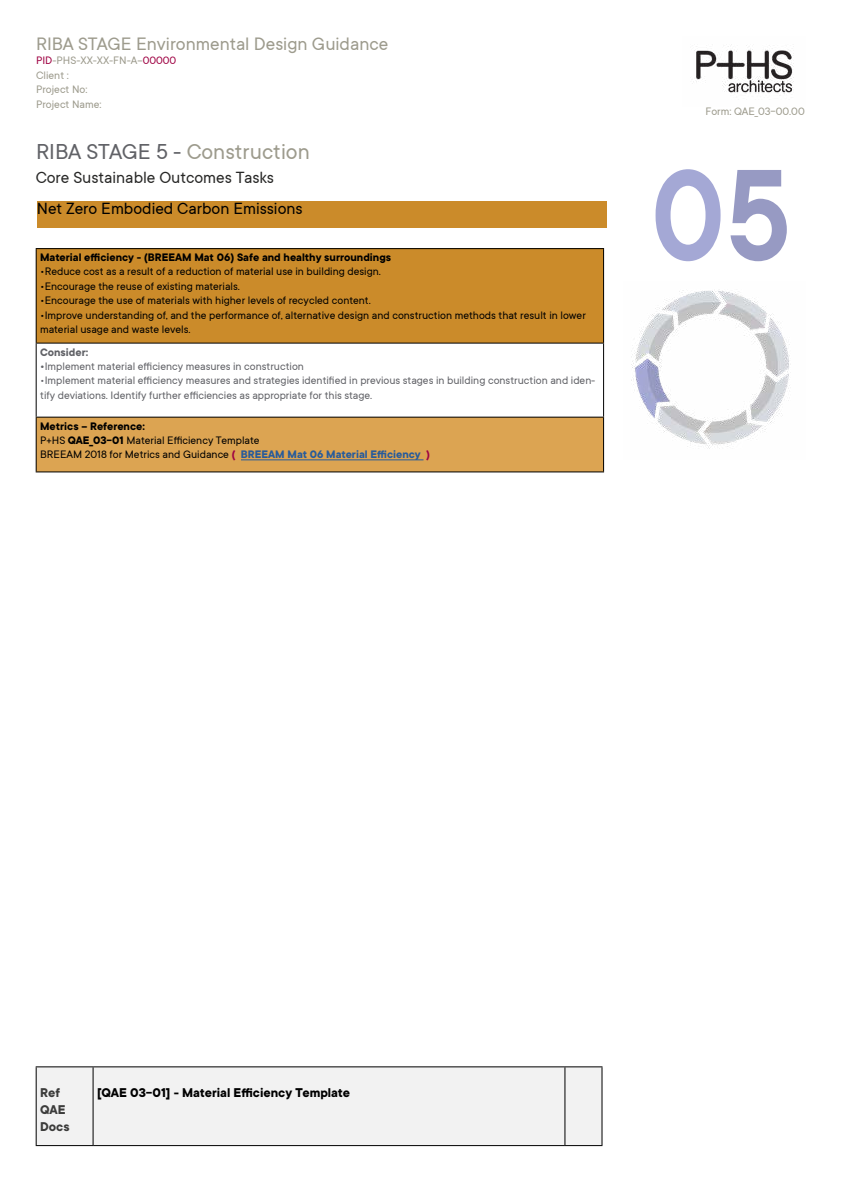
<style>
.page{position:relative;width:842px;height:1191px;background:#fff}
.page>*{position:absolute;margin:0;border:0;box-sizing:border-box;transform-origin:0 0}
.t1{font:600 143.8px "TT Commons";color:#a4a8d5;scale:.87 1}
.t2{font:24px "TT Commons";color:#9d9b8d}
.t3{font:20px "TT Commons";color:#9d9b8d}
.t4{font:18px "TT Commons";color:#000}
.t5{font:18px "TT Commons";color:#282827}
.t6{font:700 14px "TT Commons";color:#000}
.t7{font:700 14px/16.8px "TT Commons";color:#3c3c3b}
.t8{font:12px/14.4px "TT Commons";color:#000}
.t9{font:12px/14.4px "TT Commons";color:#616267}
.t10{font:12px/14.4px "TT Commons";color:#9d9b8d}
.t11{font:700 12px "TT Commons";color:#000}
.t12{font:700 12px "TT Commons";color:#616267}
.s1{color:#9f0243}
.s2{color:#616267}
.s3{font-weight:700}
.s4{font-weight:700;color:#9f0243}
.s5{font-weight:700;color:#275b9b}
.s6{color:#979ac3}
</style>
<div class="page">
<img style="left:692px;top:44px;width:102px;height:50px">
<img style="left:631px;top:290px;width:160px;height:159px">
<div style="left:37px;top:201px;width:570px;height:27px;background:#cb8b2a"></div>
<div style="left:36px;top:249px;width:568px;height:94px;background:#cb8b2a"></div>
<div style="left:36px;top:417px;width:568px;height:55px;background:#dca452"></div>
<hr style="left:36px;top:248px;width:568px;height:1px;background:#000">
<hr style="left:36px;top:249px;width:1px;height:93px;background:#000">
<hr style="left:603px;top:249px;width:1px;height:93px;background:#000">
<hr style="left:36px;top:342px;width:568px;height:1px;background:#000">
<hr style="left:36px;top:343px;width:1px;height:73px;background:#000">
<hr style="left:603px;top:343px;width:1px;height:73px;background:#000">
<hr style="left:36px;top:416px;width:568px;height:1px;background:#000">
<hr style="left:36px;top:417px;width:1px;height:54px;background:#000">
<hr style="left:603px;top:417px;width:1px;height:54px;background:#000">
<hr style="left:36px;top:471px;width:568px;height:1px;background:#000">
<hr style="left:241px;top:459px;width:182px;height:1px;background:#275b9b">
<div style="left:37px;top:1067px;width:564px;height:78px;background:#f2f2f2"></div>
<hr style="left:36px;top:1066px;width:57px;height:1px;background:#000">
<hr style="left:36px;top:1067px;width:1px;height:78px;background:#000">
<hr style="left:93px;top:1066px;width:472px;height:1px;background:#000">
<hr style="left:93px;top:1067px;width:1px;height:78px;background:#000">
<hr style="left:565px;top:1066px;width:37px;height:1px;background:#000">
<hr style="left:564px;top:1067px;width:1px;height:78px;background:#000">
<hr style="left:601px;top:1067px;width:1px;height:78px;background:#000">
<hr style="left:36px;top:1145px;width:57px;height:1px;background:#000">
<hr style="left:93px;top:1145px;width:472px;height:1px;background:#000">
<hr style="left:565px;top:1145px;width:37px;height:1px;background:#000">
<h3 class="t3" style="left:36px;top:33px;width:354px">RIBA STAGE Environmental Design Guidance</h3>
<p class="t10" style="left:36px;top:54px;width:142px"><span class="s1">PID</span>-PHS-XX-XX-FN-A-<span class="s1">00000<br></span>Client :<br>Project No:<br>Project Name:</p>
<h2 class="t2" style="left:36px;top:138px;width:275px"><span class="s2">RIBA STAGE 5 -</span> Construction</h2>
<h3 class="t5" style="left:36px;top:167px;width:240px">Core Sustainable Outcomes Tasks</h3>
<h3 class="t4" style="left:37px;top:199px;width:267px">Net Zero Embodied Carbon Emissions</h3>
<p class="t11" style="left:40px;top:251px;width:352px">Material efficiency - (BREEAM Mat 06) Safe and healthy surroundings</p>
<p class="t8" style="left:40px;top:265px;width:342px">•Reduce cost as a result of a reduction of material use in building design.</p>
<p class="t8" style="left:40px;top:279px;width:201px">•Encourage the reuse of existing materials.</p>
<p class="t8" style="left:40px;top:293px;width:332px">•Encourage the use of materials with higher levels of recycled content.</p>
<p class="t8" style="left:40px;top:308px;width:547px">•Improve understanding of, and the performance of, alternative design and construction methods that result in lower material usage and waste levels.</p>
<p class="t12" style="left:40px;top:345px;width:50px">Consider:</p>
<p class="t9" style="left:40px;top:359px;width:265px"><span class="s3">•</span>Implement material efficiency measures in construction</p>
<p class="t9" style="left:40px;top:373px;width:557px">•Implement material efficiency measures and strategies identified in previous stages in building construction and iden&shy;tify deviations. Identify further efficiencies as appropriate for this stage.</p>
<p class="t8" style="left:40px;top:419px;width:391px"><span class="s3">Metrics – Reference:<br></span>P+HS <span class="s3">QAE_03-01</span> Material Efficiency Template<br>BREEAM 2018 for Metrics and Guidance <span class="s4">(</span> <span class="s5">BREEAM Mat 06 Material Efficiency</span> <span class="s4">)</span></p>
<p class="t10" style="left:706px;top:104px;width:101px">Form: QAE_03-00.00</p>
<h1 class="t1" style="left:650px;top:137px;width:162px">0<span class="s6">5</span></h1>
<p class="t7" style="left:40px;top:1085px;width:31px">Ref<br>QAE<br>Docs</p>
<p class="t6" style="left:97px;top:1085px;width:254px">[QAE 03-01] - Material Efficiency Template</p>
</div>
